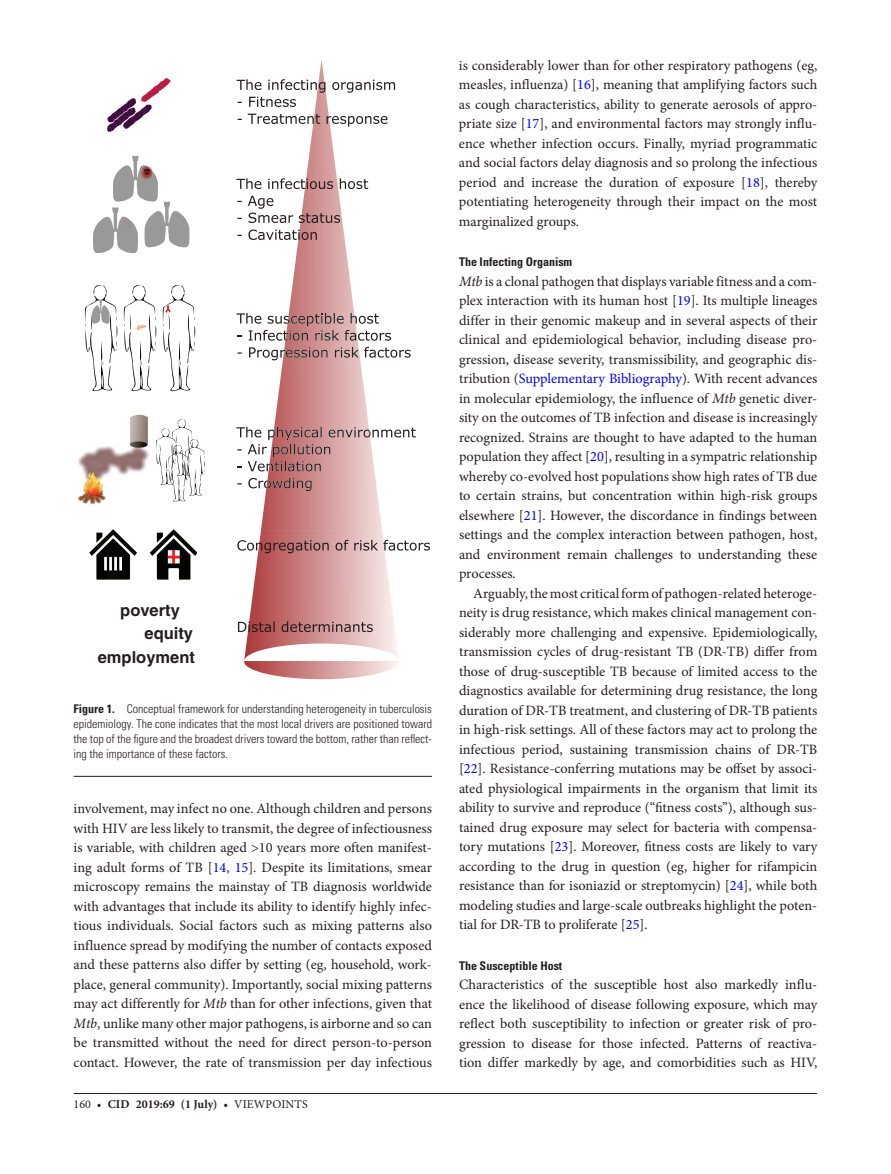
<style>
.page{position:relative;width:891px;height:1174px;background:#fff}
.page>*{position:absolute;margin:0;border:0;box-sizing:border-box;transform-origin:0 0}
.t1{font:700 16.5px "Helvetica";color:#231f20}
.t2{font:14.25px/19.5px "Minion Pro";color:#231f20;text-align:justify}
.t3{font:300 condensed 12px/15px "Univers LT Std";color:#231f20;text-align:justify}
.t4{font:700 condensed 12px "Univers LT Std";color:#231f20}
.t5{font:700 12px "Minion Pro";color:#231f20}
.s1{font-weight:700}
.s2{color:#00f}
.s3{font-style:italic}
.s4{font-weight:400}
</style>
<div class="page">
<hr style="left:74px;top:1093px;width:743px;height:1px;background:#231f20">
<hr style="left:74px;top:776px;width:358px;height:1px;background:#231f20">
<img style="left:77px;top:327px;width:72px;height:178px">
<img style="left:244px;top:530px;width:154px;height:149px">
<img style="left:261px;top:481px;width:121px;height:50px">
<img style="left:267px;top:307px;width:109px;height:174px">
<img style="left:290px;top:133px;width:63px;height:174px">
<img style="left:312px;top:60px;width:19px;height:74px">
<img style="left:107px;top:78px;width:64px;height:54px">
<svg style="left:236px;top:178px;width:132px;height:11px"></svg>
<svg style="left:238px;top:196px;width:102px;height:27px"></svg>
<svg style="left:238px;top:229px;width:79px;height:11px"></svg>
<svg style="left:237px;top:79px;width:158px;height:28px"></svg>
<svg style="left:238px;top:114px;width:149px;height:13px"></svg>
<svg style="left:236px;top:313px;width:155px;height:28px"></svg>
<svg style="left:238px;top:347px;width:173px;height:13px"></svg>
<img style="left:90px;top:529px;width:107px;height:50px">
<svg style="left:236px;top:427px;width:180px;height:44px"></svg>
<svg style="left:237px;top:478px;width:75px;height:13px"></svg>
<svg style="left:93px;top:156px;width:97px;height:97px"></svg>
<svg style="left:85px;top:285px;width:32px;height:107px"></svg>
<svg style="left:124px;top:285px;width:32px;height:107px"></svg>
<svg style="left:163px;top:285px;width:32px;height:107px"></svg>
<svg style="left:237px;top:540px;width:193px;height:13px"></svg>
<svg style="left:238px;top:621px;width:135px;height:11px"></svg>
<svg style="left:156px;top:420px;width:49px;height:82px"></svg>
<p class="t1" style="left:120px;top:600px;width:61px">poverty</p>
<p class="t1" style="left:145px;top:623px;width:50px">equity</p>
<p class="t1" style="left:98px;top:647px;width:99px">employment</p>
<p class="t3" style="left:74px;top:701px;width:360px"><span class="s1">Figure 1.</span> Conceptual framework for understanding heterogeneity in tuberculosis epidemiology. The cone indicates that the most local drivers are positioned toward the top of the figure and the broadest drivers toward the bottom, rather than reflect&shy;ing the importance of these factors.</p>
<p class="t2" style="left:74px;top:799px;width:360px">involvement, may infect no one. Although children and persons with HIV are less likely to transmit, the degree of infectiousness is variable, with children aged &gt;10 years more often manifest&shy;ing adult forms of TB [<span class="s2">14</span>, <span class="s2">15</span>]. Despite its limitations, smear microscopy remains the mainstay of TB diagnosis worldwide with advantages that include its ability to identify highly infec&shy;tious individuals. Social factors such as mixing patterns also influence spread by modifying the number of contacts exposed and these patterns also differ by setting (eg, household, work&shy;place, general community). Importantly, social mixing patterns may act differently for <span class="s3">Mtb</span> than for other infections, given that <span class="s3">Mtb</span>, unlike many other major pathogens, is airborne and so can be transmitted without the need for direct person-to-person contact. However, the rate of transmission per day infectious</p>
<p class="t5" style="left:74px;top:1095px;width:236px"><span class="s4">160 •</span> CID 2019:69 (1 July) <span class="s4">• VIEWPOINTS</span></p>
<p class="t2" style="left:459px;top:55px;width:360px">is considerably lower than for other respiratory pathogens (eg, measles, influenza) [<span class="s2">16</span>], meaning that amplifying factors such as cough characteristics, ability to generate aerosols of appro&shy;priate size [<span class="s2">17</span>], and environmental factors may strongly influ&shy;ence whether infection occurs. Finally, myriad programmatic and social factors delay diagnosis and so prolong the infectious period and increase the duration of exposure [<span class="s2">18</span>], thereby potentiating heterogeneity through their impact on the most marginalized groups.</p>
<p class="t4" style="left:459px;top:255px;width:115px">The Infecting Organism</p>
<p class="t2" style="left:459px;top:271px;width:360px"><span class="s3">Mtb</span> is a clonal pathogen that displays variable fitness and a com&shy;plex interaction with its human host [<span class="s2">19</span>]. Its multiple lineages differ in their genomic makeup and in several aspects of their clinical and epidemiological behavior, including disease pro&shy;gression, disease severity, transmissibility, and geographic dis&shy;tribution (<span class="s2">Supplementary Bibliography</span>). With recent advances in molecular epidemiology, the influence of <span class="s3">Mtb</span> genetic diver&shy;sity on the outcomes of TB infection and disease is increasingly recognized. Strains are thought to have adapted to the human population they affect [<span class="s2">20</span>], resulting in a sympatric relationship whereby co-evolved host populations show high rates of TB due to certain strains, but concentration within high-risk groups elsewhere [<span class="s2">21</span>]. However, the discordance in findings between settings and the complex interaction between pathogen, host, and environment remain challenges to understanding these processes.</p>
<p class="t2" style="left:459px;top:583px;width:360px;text-indent:14px">Arguably, the most critical form of pathogen-related heteroge&shy;neity is drug resistance, which makes clinical management con&shy;siderably more challenging and expensive. Epidemiologically, transmission cycles of drug-resistant TB (DR-TB) differ from those of drug-susceptible TB because of limited access to the diagnostics available for determining drug resistance, the long duration of DR-TB treatment, and clustering of DR-TB patients in high-risk settings. All of these factors may act to prolong the infectious period, sustaining transmission chains of DR-TB [<span class="s2">22</span>]. Resistance-conferring mutations may be offset by associ&shy;ated physiological impairments in the organism that limit its ability to survive and reproduce (“fitness costs”), although sus&shy;tained drug exposure may select for bacteria with compensa&shy;tory mutations [<span class="s2">23</span>]. Moreover, fitness costs are likely to vary according to the drug in question (eg, higher for rifampicin resistance than for isoniazid or streptomycin) [<span class="s2">24</span>], while both modeling studies and large-scale outbreaks highlight the poten&shy;tial for DR-TB to proliferate [<span class="s2">25</span>].</p>
<p class="t4" style="left:459px;top:958px;width:105px">The Susceptible Host</p>
<p class="t2" style="left:459px;top:975px;width:360px">Characteristics of the susceptible host also markedly influ&shy;ence the likelihood of disease following exposure, which may reflect both susceptibility to infection or greater risk of pro&shy;gression to disease for those infected. Patterns of reactiva&shy;tion differ markedly by age, and comorbidities such as HIV,</p>
</div>
